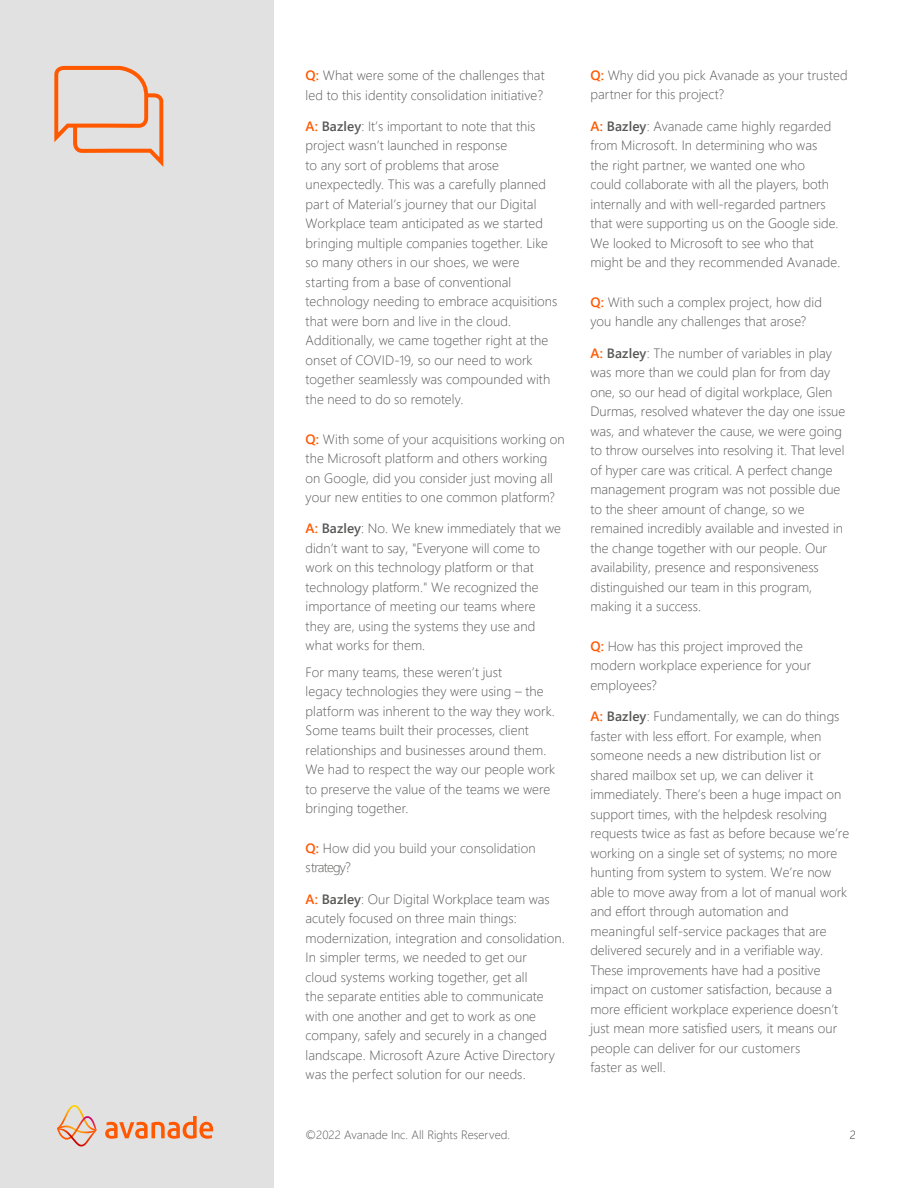
<style>
.page{position:relative;width:918px;height:1188px;background:#fff}
.page>*{position:absolute;margin:0;border:0;box-sizing:border-box;transform-origin:0 0}
.t1{font:300 13.5px/19.5px "Segoe UI";color:#575756}
.t2{font:300 12px "Segoe UI";color:#575756}
.t3{font:300 12px "Segoe UI";color:#333232}
.s1{font-weight:600;color:#ff5800}
.s2{font-weight:600}
</style>
<div class="page">
<div style="left:0;top:0;width:274px;height:1188px;background:#e1e1e1"></div>
<svg style="left:57px;top:1105px;width:156px;height:42px"></svg>
<svg style="left:54px;top:66px;width:109px;height:101px"></svg>
<p class="t1" style="left:306px;top:65px;width:241px"><span class="s1">Q:</span> What were some of the challenges that led to this identity consolidation initiative?</p>
<p class="t1" style="left:306px;top:116px;width:253px"><span class="s1">A:</span> <span class="s2">Bazley</span>: It’s important to note that this project wasn’t launched in response<br>to any sort of problems that arose unexpectedly. This was a carefully planned part of Material’s journey that our Digital Workplace team anticipated as we started bringing multiple companies together. Like so many others in our shoes, we were starting from a base of conventional technology needing to embrace acquisitions that were born and live in the cloud.<br>Additionally, we came together right at the onset of COVID-19, so our need to work together seamlessly was compounded with the need to do so remotely.</p>
<p class="t1" style="left:306px;top:428px;width:261px"><span class="s1">Q:</span> With some of your acquisitions working on the Microsoft platform and others working on Google, did you consider just moving all your new entities to one common platform?</p>
<p class="t1" style="left:306px;top:518px;width:257px"><span class="s1">A:</span> <span class="s2">Bazley</span>: No. We knew immediately that we didn’t want to say, "Everyone will come to work on this technology platform or that technology platform." We recognized the importance of meeting our teams where they are, using the systems they use and what works for them.</p>
<p class="t1" style="left:306px;top:661px;width:251px">For many teams, these weren’t just<br>legacy technologies they were using – the platform was inherent to the way they work.<br>Some teams built their processes, client relationships and businesses around them.<br>We had to respect the way our people work to preserve the value of the teams we were bringing together.</p>
<p class="t1" style="left:306px;top:838px;width:231px"><span class="s1">Q:</span> How did you build your consolidation strategy?</p>
<p class="t1" style="left:306px;top:889px;width:261px"><span class="s1">A:</span> <span class="s2">Bazley</span>: Our Digital Workplace team was acutely focused on three main things: modernization, integration and consolidation.<br>In simpler terms, we needed to get our<br>cloud systems working together, get all<br>the separate entities able to communicate with one another and get to work as one company, safely and securely in a changed landscape. Microsoft Azure Active Directory was the perfect solution for our needs.</p>
<p class="t2" style="left:306px;top:1125px;width:206px">©2022 Avanade Inc. All Rights Reserved.</p>
<p class="t1" style="left:590px;top:65px;width:259px"><span class="s1">Q:</span> Why did you pick Avanade as your trusted partner for this project?</p>
<p class="t1" style="left:590px;top:115px;width:252px"><span class="s1">A:</span> <span class="s2">Bazley</span>: Avanade came highly regarded from Microsoft. In determining who was<br>the right partner, we wanted one who<br>could collaborate with all the players, both internally and with well-regarded partners that were supporting us on the Google side.<br>We looked to Microsoft to see who that might be and they recommended Avanade.</p>
<p class="t1" style="left:590px;top:292px;width:233px"><span class="s1">Q:</span> With such a complex project, how did you handle any challenges that arose?</p>
<p class="t1" style="left:590px;top:343px;width:256px"><span class="s1">A:</span> <span class="s2">Bazley</span>: The number of variables in play was more than we could plan for from day one, so our head of digital workplace, Glen Durmas, resolved whatever the day one issue was, and whatever the cause, we were going to throw ourselves into resolving it. That level of hyper care was critical. A perfect change management program was not possible due to the sheer amount of change, so we remained incredibly available and invested in the change together with our people. Our availability, presence and responsiveness distinguished our team in this program, making it a success.</p>
<p class="t1" style="left:590px;top:636px;width:222px"><span class="s1">Q:</span> How has this project improved the modern workplace experience for your employees?</p>
<p class="t1" style="left:590px;top:706px;width:260px"><span class="s1">A:</span> <span class="s2">Bazley</span>: Fundamentally, we can do things faster with less effort. For example, when someone needs a new distribution list or shared mailbox set up, we can deliver it immediately. There’s been a huge impact on support times, with the helpdesk resolving requests twice as fast as before because we’re working on a single set of systems; no more hunting from system to system. We’re now able to move away from a lot of manual work and effort through automation and meaningful self-service packages that are delivered securely and in a verifiable way.<br>These improvements have had a positive impact on customer satisfaction, because a more efficient workplace experience doesn’t just mean more satisfied users, it means our people can deliver for our customers<br>faster as well.</p>
<p class="t3" style="left:850px;top:1125px;width:8px">2</p>
</div>
